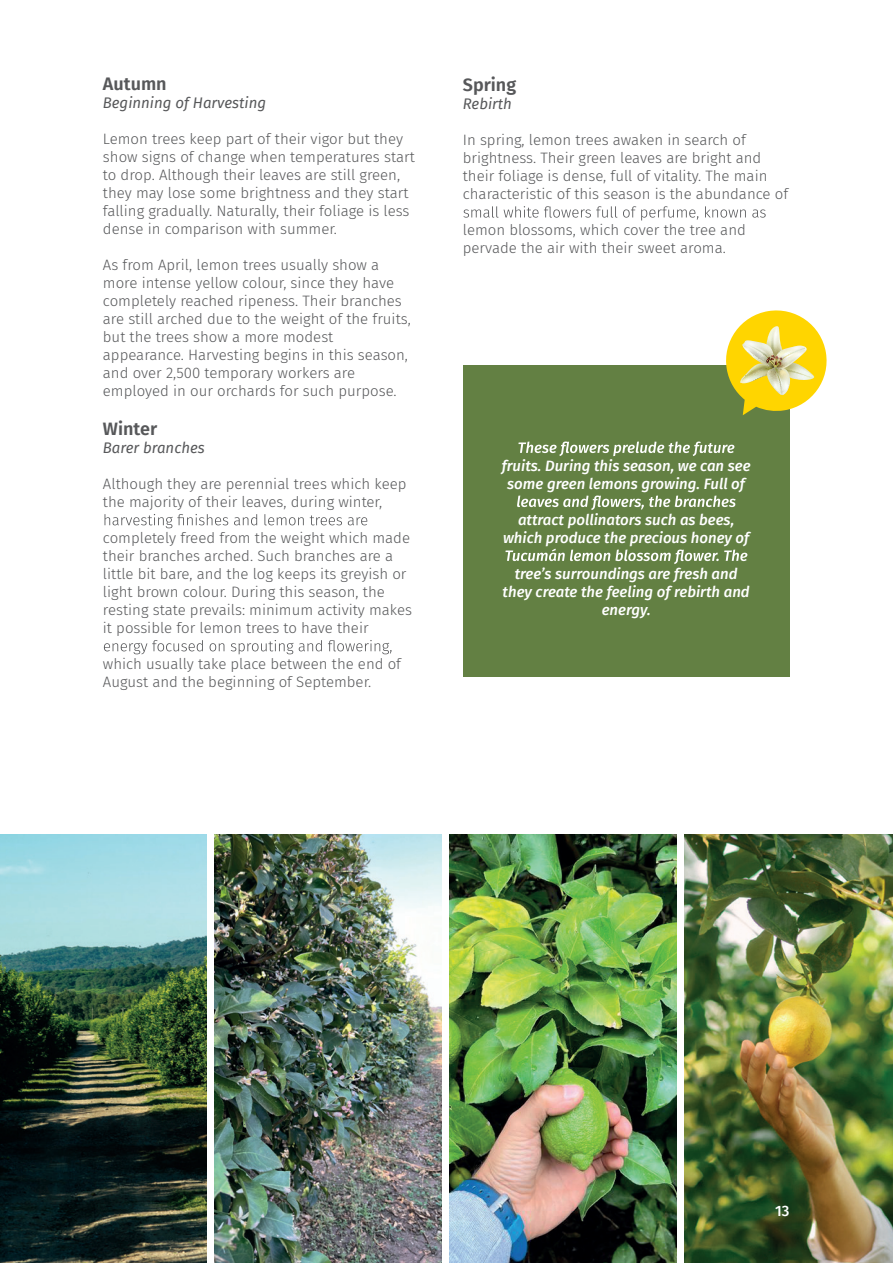
<style>
.page{position:relative;width:893px;height:1263px;background:#fff}
.page>*{position:absolute;margin:0;border:0;box-sizing:border-box;transform-origin:0 0}
.t1{font:600 18px "Fira Sans";color:#57585a}
.t2{font:300 15px/18px "Fira Sans";color:#57585a}
.t3{font:italic 500 15px/18px "Fira Sans";color:#fff;text-align:center}
.t4{font:italic 15px "Fira Sans";color:#57585a}
.t5{font:500 15px "Fira Sans";color:#fff}
</style>
<div class="page">
<img style="left:0;top:834px;width:206px;height:429px">
<img style="left:214px;top:834px;width:227px;height:429px">
<img style="left:449px;top:834px;width:228px;height:429px">
<img style="left:685px;top:834px;width:208px;height:429px">
<div style="left:463px;top:365px;width:326px;height:312px;background:#638043"></div>
<svg style="left:105px;top:514px;width:262px;height:14px"></svg>
<svg style="left:104px;top:640px;width:288px;height:14px"></svg>
<svg style="left:463px;top:206px;width:303px;height:15px"></svg>
<svg style="left:518px;top:441px;width:216px;height:15px"></svg>
<svg style="left:517px;top:495px;width:219px;height:15px"></svg>
<svg style="left:505px;top:549px;width:242px;height:15px"></svg>
<svg style="left:726px;top:310px;width:101px;height:105px"></svg>
<p class="t1" style="left:103px;top:69px;width:65px">Autumn</p>
<p class="t4" style="left:103px;top:91px;width:165px">Beginning of Harvesting</p>
<p class="t2" style="left:103px;top:129px;width:313px">Lemon trees keep part of their vigor but they show signs of change when temperatures start to drop. Although their leaves are still green, they may lose some brightness and they start falling gradually. Naturally, their foliage is less dense in comparison with summer.</p>
<p class="t2" style="left:103px;top:255px;width:309px">As from April, lemon trees usually show a more intense yellow colour, since they have completely reached ripeness. Their branches are still arched due to the weight of the fruits, but the trees show a more modest appearance. Harvesting begins in this season, and over 2,500 temporary workers are employed in our orchards for such purpose.</p>
<p class="t1" style="left:103px;top:414px;width:56px">Winter</p>
<p class="t4" style="left:103px;top:437px;width:103px">Barer branches</p>
<p class="t2" style="left:103px;top:475px;width:305px">Although they are perennial trees which keep the majority of their leaves, during winter,</p>
<p class="t2" style="left:103px;top:529px;width:311px">completely freed from the weight which made their branches arched. Such branches are a little bit bare, and the log keeps its greyish or light brown colour. During this season, the resting state prevails: minimum activity makes it possible for lemon trees to have their</p>
<p class="t2" style="left:103px;top:655px;width:300px">which usually take place between the end of<br>August and the beginning of September.</p>
<p class="t1" style="left:463px;top:70px;width:55px">Spring</p>
<p class="t4" style="left:463px;top:93px;width:51px">Rebirth</p>
<p class="t2" style="left:463px;top:131px;width:327px">In spring, lemon trees awaken in search of brightness. Their green leaves are bright and their foliage is dense, full of vitality. The main characteristic of this season is the abundance of</p>
<p class="t2" style="left:463px;top:221px;width:285px">lemon blossoms, which cover the tree and pervade the air with their sweet aroma.</p>
<p class="t3" style="left:502px;top:456px;width:250px">fruits. During this season, we can see some green lemons growing. Full of</p>
<p class="t3" style="left:503px;top:510px;width:248px">attract pollinators such as bees, which produce the precious honey of</p>
<p class="t3" style="left:503px;top:564px;width:249px">tree’s surroundings are fresh and they create the feeling of rebirth and energy.</p>
<p class="t5" style="left:775px;top:1199px;width:16px">13</p>
</div>
